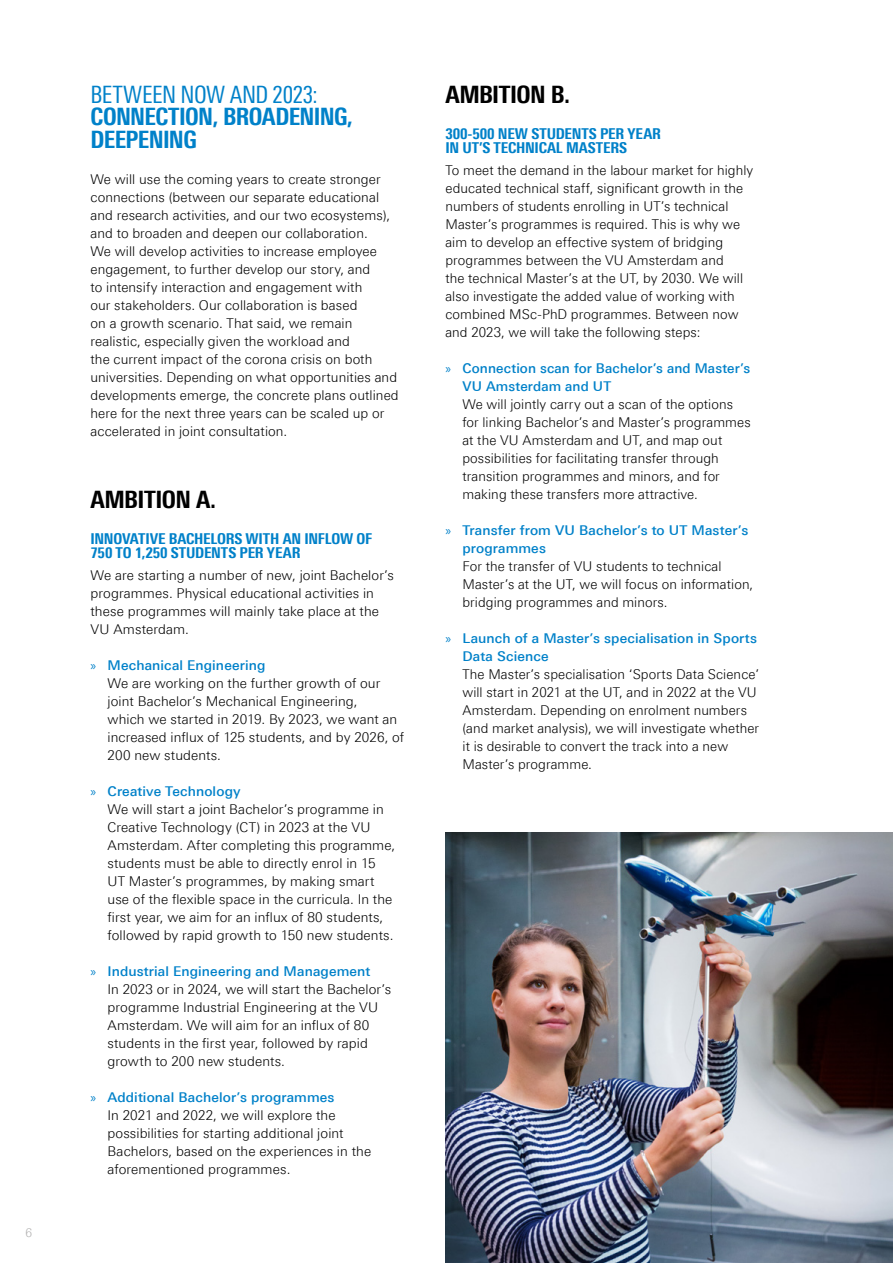
<style>
.page{position:relative;width:893px;height:1263px;background:#fff}
.page>*{position:absolute;margin:0;border:0;box-sizing:border-box;transform-origin:0 0}
.H_-_Tussenheading_-1{font:800 24px/22.4px "Linotype Univers 720 Cn";letter-spacing:-.03em;color:#0081c9;scale:.96 1}
.H_-_Tussenheading_-1-2{font:800 24px "Linotype Univers 720 Cn";letter-spacing:-.025em;color:#000}
.H_-_Subheading_-_10p{font:800 15px/14px "Linotype Univers 720 Cn";letter-spacing:-.01em;color:#0081c9}
.P_-_Body_Opsomming_0{font:300 13.5px/18px "Linotype Univers 330";letter-spacing:.005em;color:#000}
.P_-_Bodytext_A_-_9pt{font:300 13.5px/18px "Linotype Univers 330";letter-spacing:.005em;color:#000}
.t1{font:300 12px "Linotype Univers 330";color:#b3b2b2}
.s1{font-family:"Linotype Univers 420 Cn";font-weight:400}
.s2{font-family:"Myriad Pro";font-weight:400;color:#0081c9}
.s3{font-family:"Linotype Univers 530";font-weight:500;color:#0081c9}
</style>
<div class="page">
<img style="left:445px;top:832px;width:448px;height:431px">
<p class="t1" style="left:26px;top:1226px;width:8px">6</p>
<p class="H_-_Tussenheading_-1" style="left:91px;top:83px;width:275px"><span class="s1">BETWEEN NOW AND 2023:<br></span>CONNECTION, BROADENING,<br>DEEPENING</p>
<p class="P_-_Bodytext_A_-_9pt" style="left:91px;top:170px;width:310px">We will use the coming years to create stronger connections (between our separate educational and research activities, and our two ecosystems), and to broaden and deepen our collaboration.<br>We will develop activities to increase employee engagement, to further develop our story, and<br>to intensify interaction and engagement with<br>our stakeholders. Our collaboration is based<br>on a growth scenario. That said, we remain realistic, especially given the workload and<br>the current impact of the corona crisis on both universities. Depending on what opportunities and developments emerge, the concrete plans outlined here for the next three years can be scaled up or accelerated in joint consultation.</p>
<p class="H_-_Tussenheading_-1-2" style="left:91px;top:485px;width:127px">AMBITION A.</p>
<p class="H_-_Subheading_-_10p" style="left:91px;top:532px;width:283px">INNOVATIVE BACHELORS WITH AN INFLOW OF<br>750 TO 1,250 STUDENTS PER YEAR</p>
<p class="P_-_Bodytext_A_-_9pt" style="left:91px;top:566px;width:305px">We are starting a number of new, joint Bachelor’s programmes. Physical educational activities in these programmes will mainly take place at the VU Amsterdam.</p>
<p class="P_-_Body_Opsomming_0" style="left:108px;top:656px;width:298px;text-indent:-17px"><span class="s2">»</span> <span class="s3">Mechanical Engineering<br></span>We are working on the further growth of our joint Bachelor’s Mechanical Engineering,<br>which we started in 2019. By 2023, we want an increased influx of 125 students, and by 2026, of 200 new students.</p>
<p class="P_-_Body_Opsomming_0" style="left:108px;top:782px;width:289px;text-indent:-17px"><span class="s2">»</span> <span class="s3">Creative Technology<br></span>We will start a joint Bachelor’s programme in Creative Technology (CT) in 2023 at the VU Amsterdam. After completing this programme, students must be able to directly enrol in 15<br>UT Master’s programmes, by making smart use of the flexible space in the curricula. In the first year, we aim for an influx of 80 students, followed by rapid growth to 150 new students.</p>
<p class="P_-_Body_Opsomming_0" style="left:108px;top:962px;width:285px;text-indent:-17px"><span class="s2">»</span> <span class="s3">Industrial Engineering and Management<br></span>In 2023 or in 2024, we will start the Bachelor’s programme Industrial Engineering at the VU Amsterdam. We will aim for an influx of 80 students in the first year, followed by rapid growth to 200 new students.</p>
<p class="P_-_Body_Opsomming_0" style="left:108px;top:1088px;width:265px;text-indent:-17px"><span class="s2">»</span> <span class="s3">Additional Bachelor’s programmes<br></span>In 2021 and 2022, we will explore the possibilities for starting additional joint Bachelors, based on the experiences in the aforementioned programmes.</p>
<p class="H_-_Tussenheading_-1-2" style="left:445px;top:80px;width:126px">AMBITION B.</p>
<p class="H_-_Subheading_-_10p" style="left:445px;top:127px;width:217px">300-500 NEW STUDENTS PER YEAR<br>IN UT’S TECHNICAL MASTERS</p>
<p class="P_-_Bodytext_A_-_9pt" style="left:445px;top:161px;width:309px">To meet the demand in the labour market for highly educated technical staff, significant growth in the numbers of students enrolling in UT’s technical Master’s programmes is required. This is why we aim to develop an effective system of bridging programmes between the VU Amsterdam and<br>the technical Master’s at the UT, by 2030. We will also investigate the added value of working with combined MSc-PhD programmes. Between now and 2023, we will take the following steps:</p>
<p class="P_-_Body_Opsomming_0" style="left:462px;top:359px;width:290px;text-indent:-17px"><span class="s2">»</span> <span class="s3">Connection scan for Bachelor’s and Master’s VU Amsterdam and UT<br></span>We will jointly carry out a scan of the options for linking Bachelor’s and Master’s programmes at the VU Amsterdam and UT, and map out possibilities for facilitating transfer through transition programmes and minors, and for making these transfers more attractive.</p>
<p class="P_-_Body_Opsomming_0" style="left:462px;top:521px;width:292px;text-indent:-17px"><span class="s2">»</span> <span class="s3">Transfer from VU Bachelor’s to UT Master’s programmes<br></span>For the transfer of VU students to technical Master’s at the UT, we will focus on information, bridging programmes and minors.</p>
<p class="P_-_Body_Opsomming_0" style="left:462px;top:629px;width:298px;text-indent:-17px"><span class="s2">»</span> <span class="s3">Launch of a Master’s specialisation in Sports Data Science<br></span>The Master’s specialisation ‘Sports Data Science’ will start in 2021 at the UT, and in 2022 at the VU Amsterdam. Depending on enrolment numbers (and market analysis), we will investigate whether it is desirable to convert the track into a new Master’s programme.</p>
</div>
